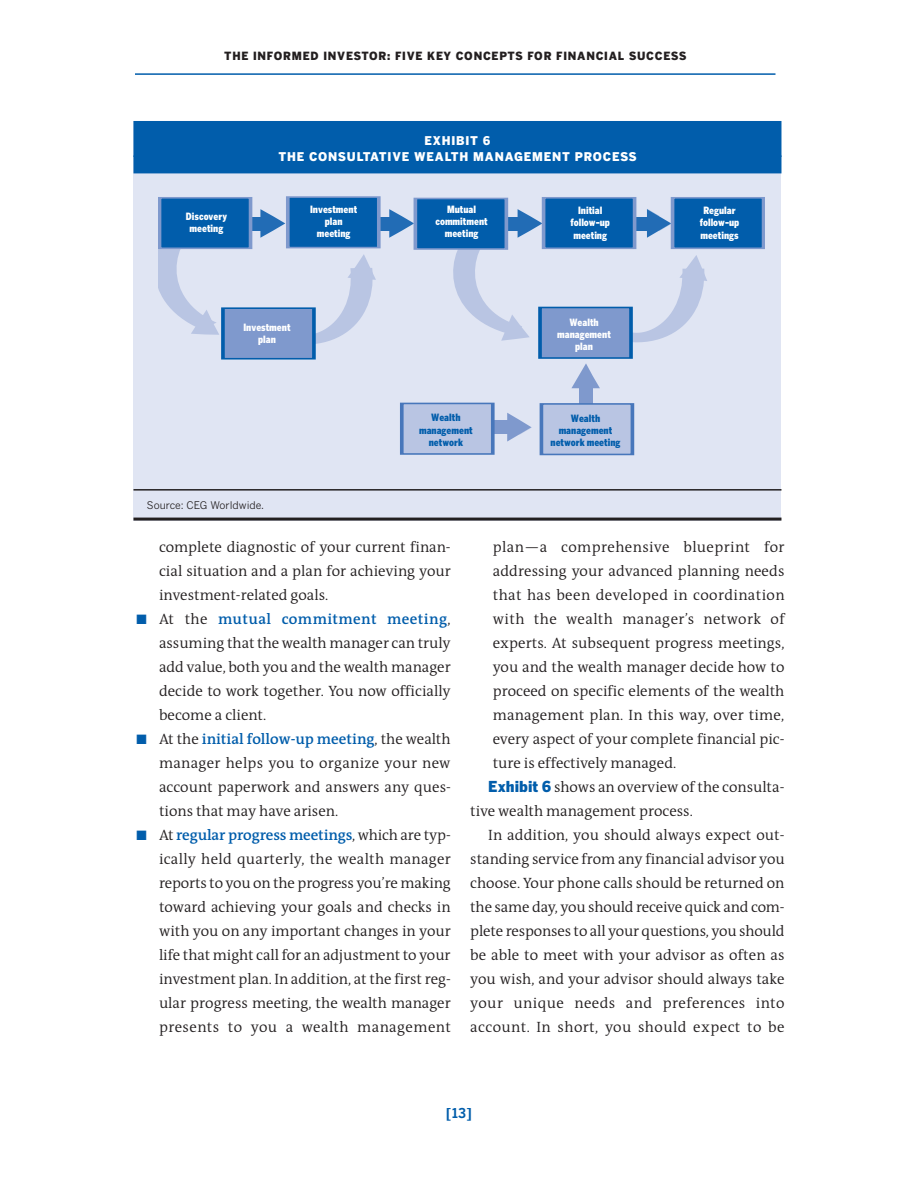
<style>
.page{position:relative;width:918px;height:1188px;background:#fff}
.page>*{position:absolute;margin:0;border:0;box-sizing:border-box;transform-origin:0 0}
.t1{font:300 15px/24px "The Antiqua B4";color:#231f20;text-align:justify}
.t2{font:300 15px "The Antiqua B4";letter-spacing:.025em;color:#231f20}
.t3{font:700 13.5px "Benton Gothic";color:#015dab}
.t4{font:900 12px/16.5px "Benton Gothic";letter-spacing:.07em;color:#fff;text-align:center}
.t5{font:900 11.25px "Benton Gothic";letter-spacing:.07em;color:#231f20}
.t6{font:10.5px "Benton Gothic";letter-spacing:-.005em;color:#231f20}
.t7{font:900 condensed 9.9px/12.1px "Benton Gothic";color:#fff;text-align:center}
.t8{font:900 condensed 9.9px/12.1px "Benton Gothic";color:#015dab;text-align:center}
.s1{color:#015dab}
.s2{font-family:"The Antiqua B6";font-weight:600;color:#015dab}
.s3{font-family:"Benton Gothic";font-weight:900;color:#015dab}
</style>
<div class="page">
<hr style="left:135px;top:73px;width:641px;height:2px;background:#015dab">
<div style="left:133px;top:121px;width:648px;height:400px;background:#e0e5f3"></div>
<div style="left:133px;top:121px;width:648px;height:36px;background:#015dab"></div>
<div style="left:133px;top:155px;width:648px;height:18px;background:#015dab"></div>
<hr style="left:133px;top:489px;width:648px;height:2px;background:#231f20">
<hr style="left:133px;top:518px;width:648px;height:3px;background:#231f20">
<div style="left:632px;top:217px;width:20px;height:13px;background:#226cb5"></div>
<svg style="left:647px;top:209px;width:24px;height:29px"></svg>
<svg style="left:453px;top:209px;width:89px;height:134px"></svg>
<div style="left:374px;top:217px;width:21px;height:13px;background:#226cb5"></div>
<svg style="left:389px;top:209px;width:25px;height:29px"></svg>
<svg style="left:158px;top:204px;width:224px;height:152px"></svg>
<div style="left:160px;top:198px;width:91px;height:50px;background:#015dab"></div>
<div style="left:158px;top:197px;width:94px;height:53px;border:2px solid #7f99cd"></div>
<div style="left:288px;top:197px;width:91px;height:50px;background:#015dab"></div>
<div style="left:287px;top:196px;width:93px;height:53px;border:2px solid #7f99cd"></div>
<div style="left:416px;top:198px;width:91px;height:51px;background:#015dab"></div>
<div style="left:414px;top:197px;width:94px;height:53px;border:2px solid #7f99cd"></div>
<div style="left:544px;top:198px;width:91px;height:50px;background:#015dab"></div>
<div style="left:542px;top:197px;width:94px;height:53px;border:2px solid #7f99cd"></div>
<div style="left:673px;top:198px;width:91px;height:50px;background:#015dab"></div>
<div style="left:671px;top:197px;width:94px;height:53px;border:2px solid #7f99cd"></div>
<div style="left:579px;top:382px;width:14px;height:21px;background:#7f99cd"></div>
<svg style="left:571px;top:364px;width:29px;height:24px"></svg>
<div style="left:492px;top:421px;width:21px;height:13px;background:#7f99cd"></div>
<svg style="left:507px;top:413px;width:24px;height:29px"></svg>
<div style="left:223px;top:308px;width:91px;height:51px;background:#7f99cd"></div>
<div style="left:222px;top:307px;width:93px;height:53px;border:2px solid #015dab"></div>
<svg style="left:632px;top:255px;width:75px;height:99px"></svg>
<div style="left:540px;top:307px;width:91px;height:51px;background:#7f99cd"></div>
<div style="left:539px;top:306px;width:93px;height:53px;border:2px solid #015dab"></div>
<div style="left:542px;top:404px;width:91px;height:50px;background:#b9c5e3"></div>
<div style="left:540px;top:403px;width:94px;height:53px;border:2px solid #4877bb"></div>
<div style="left:402px;top:403px;width:91px;height:51px;background:#b9c5e3"></div>
<div style="left:401px;top:402px;width:93px;height:53px;border:2px solid #4877bb"></div>
<p class="t5" style="left:224px;top:49px;width:464px">THE INFORMED INVESTOR: FIVE KEY CONCEPTS FOR FINANCIAL SUCCESS</p>
<p class="t4" style="left:278px;top:132px;width:360px">EXHIBIT 6<br>THE CONSULTATIVE WEALTH MANAGEMENT PROCESS</p>
<p class="t7" style="left:186px;top:210px;width:43px">Discovery meeting</p>
<p class="t7" style="left:310px;top:203px;width:49px">Investment lan meeting</p>
<p class="t7" style="left:440px;top:203px;width:49px">Mutual ommitment meeting</p>
<p class="t7" style="left:573px;top:204px;width:38px">Initial ollow-up meeting</p>
<p class="t7" style="left:700px;top:204px;width:40px;text-align:left">Regular ollow-up meetings</p>
<p class="t7" style="left:243px;top:320px;width:49px">Investment lan</p>
<p class="t7" style="left:557px;top:315px;width:55px">Wealth management plan</p>
<p class="t6" style="left:147px;top:498px;width:119px">Source: CEG Worldwide.</p>
<p class="t8" style="left:419px;top:411px;width:55px">Wealth management etwork</p>
<p class="t8" style="left:551px;top:412px;width:71px">Wealth management network meeting</p>
<p class="t1" style="left:159px;top:536px;width:293px">complete diagnostic of your current finan&shy;cial situation and a plan for achieving your investment-related goals.</p>
<p class="t1" style="left:159px;top:608px;width:293px;text-indent:-22px"><span class="s1">■</span> At the <span class="s2">mutual commitment meeting</span>, assuming that the wealth manager can truly add value, both you and the wealth manager decide to work together. You now officially become a client.</p>
<p class="t1" style="left:159px;top:728px;width:293px;text-indent:-22px"><span class="s1">■</span> At the <span class="s2">initial follow-up meeting</span>, the wealth manager helps you to organize your new account paperwork and answers any ques&shy;tions that may have arisen.</p>
<p class="t1" style="left:159px;top:824px;width:293px;text-indent:-22px"><span class="s1">■</span> At <span class="s2">regular progress meetings</span>, which are typ&shy;ically held quarterly, the wealth manager reports to you on the progress you’re making toward achieving your goals and checks in with you on any important changes in your life that might call for an adjustment to your investment plan. In addition, at the first reg&shy;ular progress meeting, the wealth manager presents to you a wealth management</p>
<p class="t2" style="left:493px;top:539px;width:293px">plan—a comprehensive blueprint for</p>
<p class="t1" style="left:493px;top:560px;width:293px">addressing your advanced planning needs</p>
<p class="t2" style="left:493px;top:587px;width:293px">that has been developed in coordination</p>
<p class="t2" style="left:493px;top:611px;width:293px">with the wealth manager’s network of</p>
<p class="t1" style="left:493px;top:632px;width:293px">experts. At subsequent progress meetings,</p>
<p class="t1" style="left:493px;top:656px;width:293px">you and the wealth manager decide how to</p>
<p class="t1" style="left:493px;top:680px;width:293px">proceed on specific elements of the wealth</p>
<p class="t1" style="left:493px;top:704px;width:293px">management plan. In this way, over time,</p>
<p class="t1" style="left:493px;top:728px;width:293px">every aspect of your complete financial pic-</p>
<p class="t1" style="left:493px;top:752px;width:185px">ture is effectively managed.</p>
<p class="t1" style="left:488px;top:776px;width:298px"><span class="s3">Exhibit 6</span> shows an overview of the consulta-</p>
<p class="t1" style="left:470px;top:800px;width:224px">tive wealth management process.</p>
<p class="t1" style="left:488px;top:824px;width:298px">In addition, you should always expect out-</p>
<p class="t1" style="left:470px;top:848px;width:316px">standing service from any financial advisor you</p>
<p class="t1" style="left:470px;top:872px;width:316px">choose. Your phone calls should be returned on</p>
<p class="t1" style="left:470px;top:896px;width:316px">the same day, you should receive quick and com-</p>
<p class="t1" style="left:470px;top:920px;width:316px">plete responses to all your questions, you should</p>
<p class="t1" style="left:470px;top:944px;width:316px">be able to meet with your advisor as often as</p>
<p class="t1" style="left:470px;top:968px;width:316px">you wish, and your advisor should always take</p>
<p class="t2" style="left:470px;top:995px;width:316px">your unique needs and preferences into</p>
<p class="t2" style="left:470px;top:1019px;width:316px">account. In short, you should expect to be</p>
<p class="t3" style="left:446px;top:1104px;width:28px">[13]</p>
</div>
